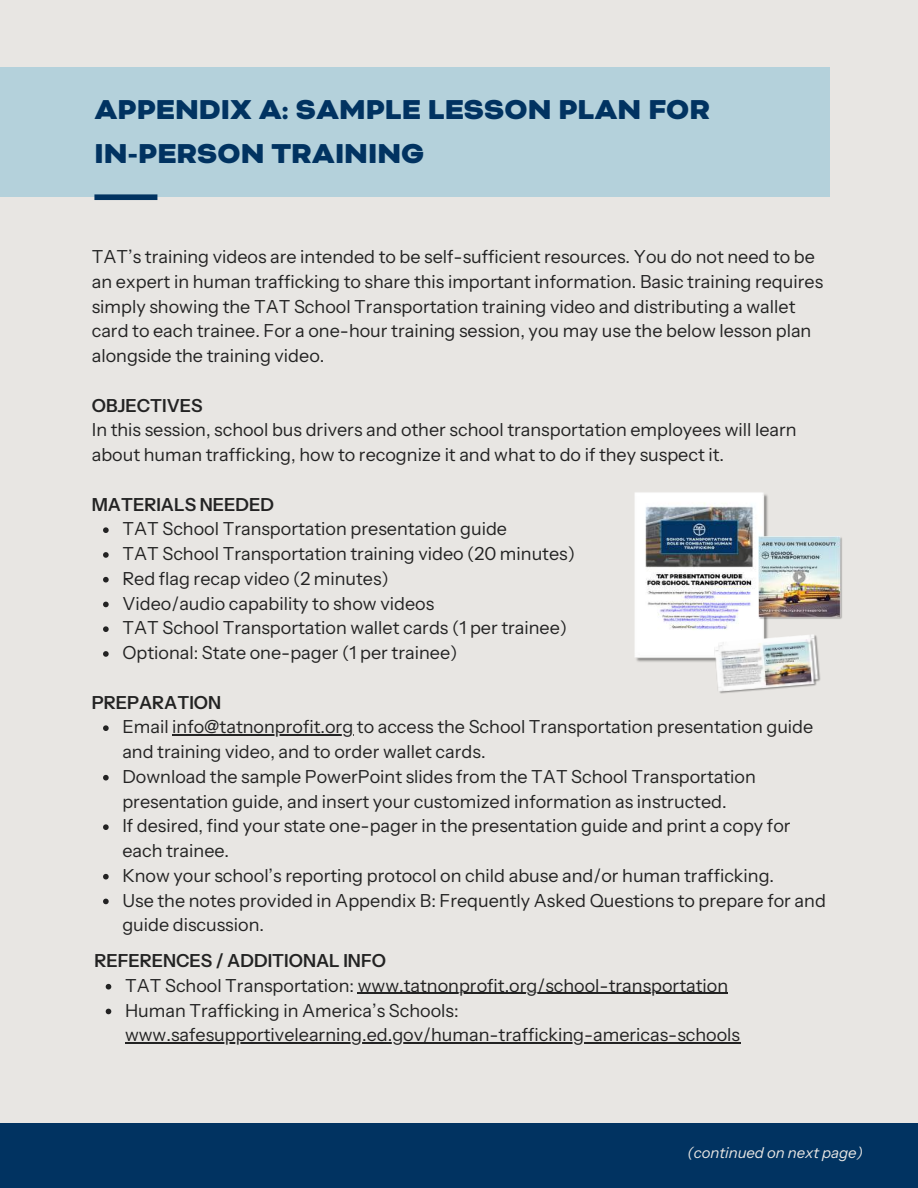
<style>
.page{position:relative;width:918px;height:1188px;background:#e8e6e3}
.page>*{position:absolute;margin:0;border:0;box-sizing:border-box;transform-origin:0 0}
.t1{font:900 31.5px/43.8px "Bicyclette";color:#013361}
.t2{font:18px/24.8px "Instrument Sans";color:#232323}
.t3{font:600 18px "Instrument Sans";color:#232323}
.t4{font:italic 15px "Instrument Sans";color:#e8e6e3}
</style>
<div class="page">
<svg style="left:103px;top:527px;width:6px;height:6px"></svg>
<svg style="left:103px;top:552px;width:6px;height:6px"></svg>
<svg style="left:103px;top:577px;width:6px;height:6px"></svg>
<svg style="left:103px;top:602px;width:6px;height:5px"></svg>
<svg style="left:103px;top:626px;width:6px;height:6px"></svg>
<svg style="left:103px;top:651px;width:6px;height:6px"></svg>
<svg style="left:103px;top:725px;width:6px;height:6px"></svg>
<hr style="left:172px;top:734px;width:181px;height:2px;background:#232323">
<svg style="left:103px;top:775px;width:6px;height:6px"></svg>
<svg style="left:103px;top:824px;width:6px;height:6px"></svg>
<svg style="left:103px;top:874px;width:6px;height:6px"></svg>
<svg style="left:103px;top:899px;width:6px;height:5px"></svg>
<div style="left:0;top:68px;width:829px;height:129px;background:#b4d1db"></div>
<div style="left:94px;top:194px;width:63px;height:6px;background:#013361"></div>
<img style="left:634px;top:492px;width:135px;height:170px">
<img style="left:717px;top:634px;width:104px;height:45px">
<img style="left:713px;top:638px;width:107px;height:56px">
<img style="left:759px;top:537px;width:83px;height:83px">
<svg style="left:106px;top:984px;width:5px;height:6px"></svg>
<hr style="left:358px;top:993px;width:370px;height:1px;background:#232323">
<svg style="left:106px;top:1009px;width:5px;height:5px"></svg>
<hr style="left:125px;top:1042px;width:615px;height:2px;background:#232323">
<div style="left:0;top:1123px;width:918px;height:65px;background:#013361"></div>
<h1 class="t1" style="left:94px;top:88px;width:617px">APPENDIX A: SAMPLE LESSON PLAN FOR<br>IN-PERSON TRAINING</h1>
<p class="t2" style="left:92px;top:244px;width:733px">TAT’s training videos are intended to be self-sufficient resources. You do not need to be an expert in human trafficking to share this important information. Basic training requires simply showing the TAT School Transportation training video and distributing a wallet card to each trainee. For a one-hour training session, you may use the below lesson plan alongside the training video.</p>
<p class="t3" style="left:92px;top:394px;width:112px">OBJECTIVES</p>
<p class="t2" style="left:92px;top:418px;width:706px">In this session, school bus drivers and other school transportation employees will learn about human trafficking, how to recognize it and what to do if they suspect it.</p>
<p class="t3" style="left:92px;top:493px;width:184px">MATERIALS NEEDED</p>
<p class="t2" style="left:122px;top:517px;width:454px">TAT School Transportation presentation guide<br>TAT School Transportation training video (20 minutes)<br>Red flag recap video (2 minutes)<br>Video/audio capability to show videos<br>TAT School Transportation wallet cards (1 per trainee)<br>Optional: State one-pager (1 per trainee)</p>
<p class="t3" style="left:92px;top:691px;width:131px">PREPARATION</p>
<p class="t2" style="left:122px;top:715px;width:705px">Email info@tatnonprofit.org to access the School Transportation presentation guide and training video, and to order wallet cards.<br>Download the sample PowerPoint slides from the TAT School Transportation presentation guide, and insert your customized information as instructed.<br>If desired, find your state one-pager in the presentation guide and print a copy for each trainee.<br>Know your school’s reporting protocol on child abuse and/or human trafficking.<br>Use the notes provided in Appendix B: Frequently Asked Questions to prepare for and guide discussion.</p>
<p class="t3" style="left:94px;top:949px;width:293px">REFERENCES / ADDITIONAL INFO</p>
<p class="t2" style="left:125px;top:973px;width:617px">TAT School Transportation: www.tatnonprofit.org/school-transportation<br>Human Trafficking in America’s Schools: www.safesupportivelearning.ed.gov/human-trafficking-americas-schools</p>
<p class="t4" style="left:688px;top:1143px;width:177px">(continued on next page)</p>
</div>
